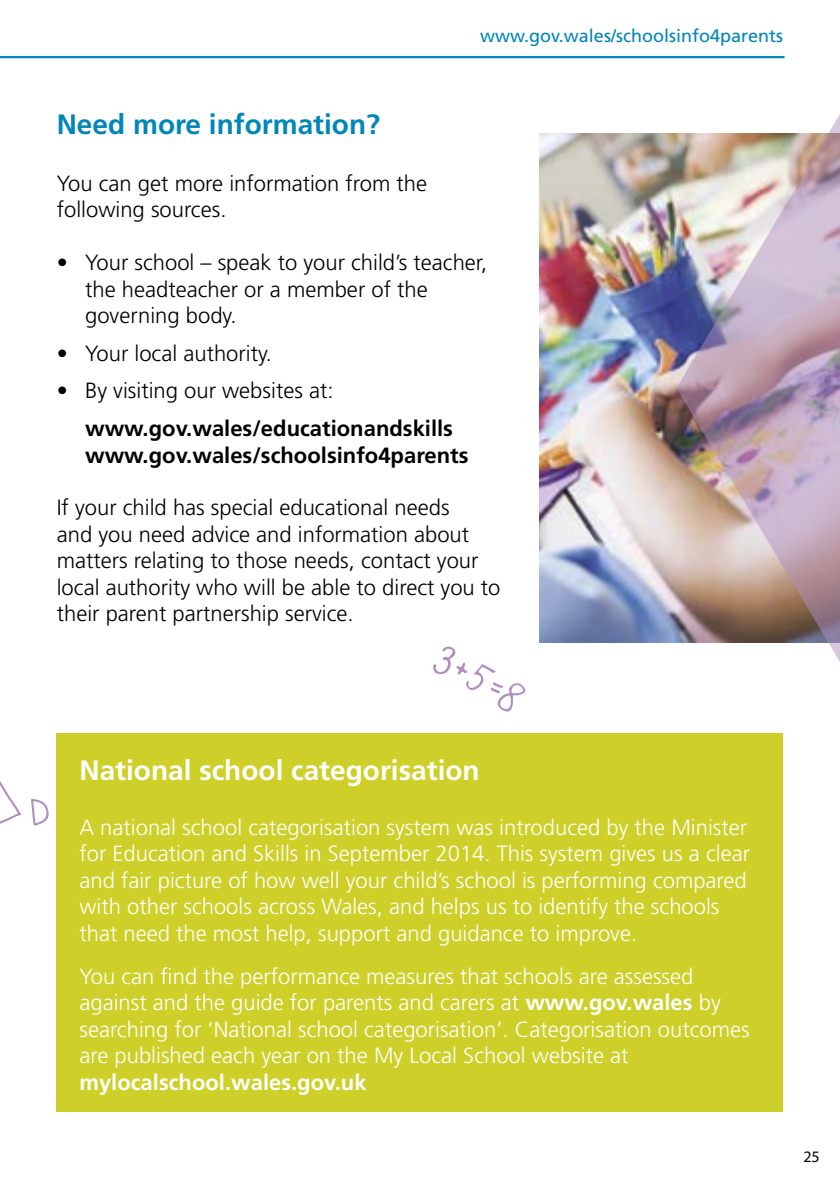
<style>
.page{position:relative;width:840px;height:1191px;background:#fff}
.page>*{position:absolute;margin:0;border:0;box-sizing:border-box;transform-origin:0 0}
.t1{font:700 28px "Frutiger LT Std";color:#fff}
.t2{font:700 28px "Frutiger LT Std";color:#0086b8}
.t3{font:300 22px/26.4px "Frutiger LT Std";color:#fff}
.t4{font:300 22px/26.4px "Frutiger LT Std";color:#000}
.t5{font:700 22px/26.4px "Frutiger LT Std";color:#000}
.t6{font:18px "Frutiger LT Std";color:#0086b8}
.t7{font:16px "Myriad Pro";color:#000}
.s1{font-weight:700}
</style>
<div class="page">
<hr style="left:0;top:56px;width:784px;height:2px;background:#0086b8">
<div style="left:57px;top:733px;width:725px;height:379px;background:#cecf29"></div>
<img style="left:539px;top:134px;width:137px;height:508px">
<img style="left:676px;top:56px;width:163px;height:707px">
<svg style="left:31px;top:798px;width:18px;height:27px"></svg>
<svg style="left:0;top:781px;width:21px;height:43px"></svg>
<svg style="left:433px;top:646px;width:93px;height:66px"></svg>
<p class="t6" style="left:480px;top:25px;width:304px">www.gov.wales/schoolsinfo4parents</p>
<p class="t2" style="left:57px;top:108px;width:325px">Need more information?</p>
<p class="t4" style="left:57px;top:170px;width:371px">You can get more information from the following sources.</p>
<p class="t4" style="left:85px;top:250px;width:403px;text-indent:-28px">• Your school – speak to your child’s teacher, the headteacher or a member of the governing body.</p>
<p class="t4" style="left:57px;top:340px;width:216px">• Your local authority.</p>
<p class="t4" style="left:57px;top:378px;width:278px">• By visiting our websites at:</p>
<p class="t5" style="left:85px;top:415px;width:385px">www.gov.wales/educationandskills www.gov.wales/schoolsinfo4parents</p>
<p class="t4" style="left:57px;top:495px;width:445px">If your child has special educational needs<br>and you need advice and information about matters relating to those needs, contact your local authority who will be able to direct you to their parent partnership service.</p>
<p class="t1" style="left:79px;top:754px;width:401px">National school categorisation</p>
<p class="t3" style="left:79px;top:814px;width:671px">A national school categorisation system was introduced by the Minister for Education and Skills in September 2014. This system gives us a clear and fair picture of how well your child’s school is performing compared with other schools across Wales, and helps us to identify the schools that need the most help, support and guidance to improve.</p>
<p class="t3" style="left:79px;top:963px;width:671px">You can find the performance measures that schools are assessed against and the guide for parents and carers at <span class="s1">www.gov.wales</span> by searching for ‘National school categorisation’. Categorisation outcomes are published each year on the My Local School website at <span class="s1">mylocalschool.wales.gov.uk</span></p>
<p class="t7" style="left:803px;top:1146px;width:18px">25</p>
</div>
